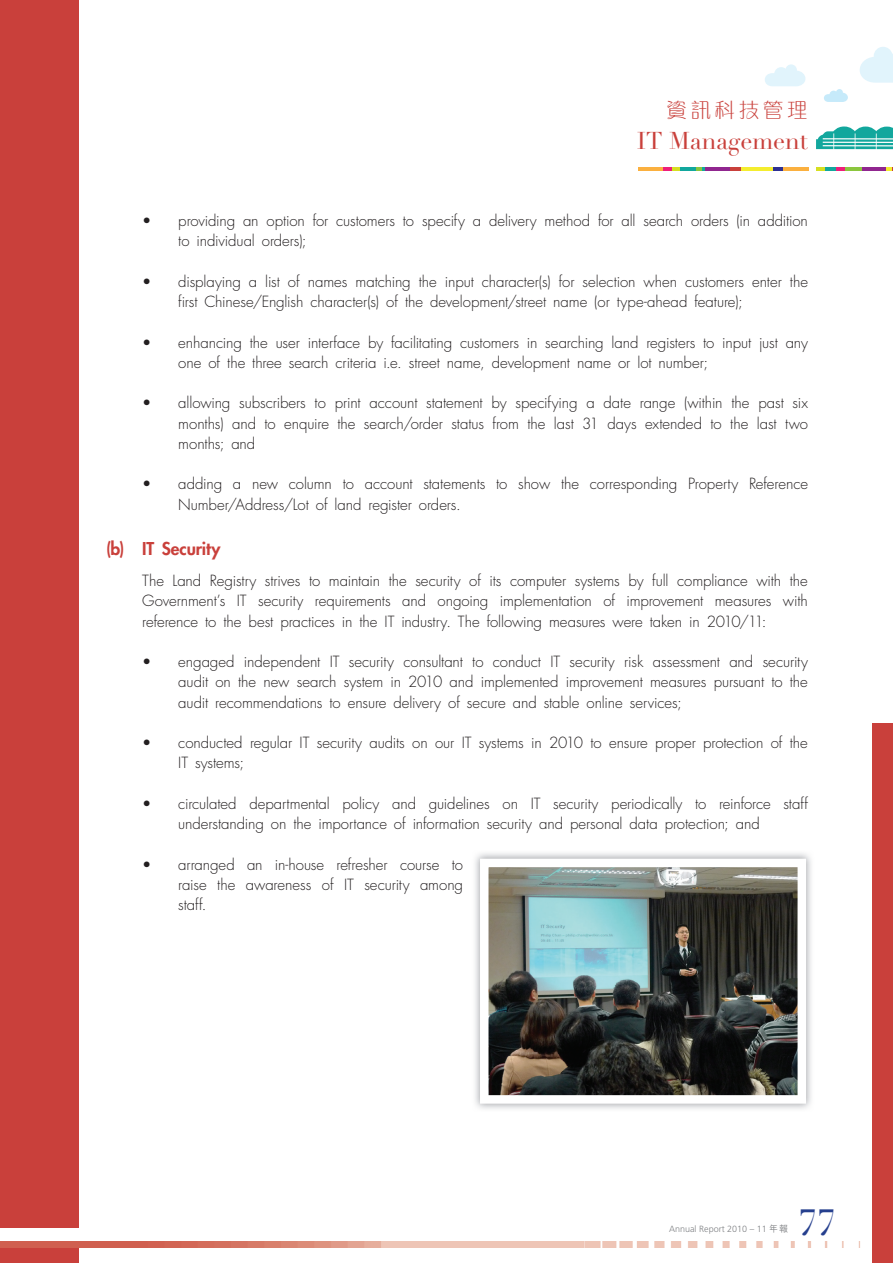
<style>
.page{position:relative;width:893px;height:1263px;background:#fff}
.page>*{position:absolute;margin:0;border:0;box-sizing:border-box;transform-origin:0 0}
.t1{font:36px "Didot LT Std";color:#253f8e}
.t2{font:24px "Didot LT Std";color:#c9403b}
.t3{font:21px "M Gentle HK Light E Ten B5 H";letter-spacing:.15em;color:#c9403b}
.t4{font:800 17.25px "Futura Std";letter-spacing:-.01em;color:#c9403b}
.t5{font:300 15px/20.2px "Futura Std";letter-spacing:-.005em;color:#231f20}
.t6{font:300 9px "Frutiger LT Std";color:#808285}
.s1{font-family:"M Hei HK Medium E Ten B5 H";font-weight:400}
</style>
<div class="page">
<svg style="left:765px;top:64px;width:40px;height:22px"></svg>
<svg style="left:824px;top:89px;width:24px;height:13px"></svg>
<div style="left:0;top:1245px;width:79px;height:18px;background:#c9403b"></div>
<img style="left:0;top:1242px;width:860px;height:6px">
<hr style="left:638px;top:167px;width:25px;height:3px;background:#fbb03f">
<hr style="left:671px;top:167px;width:26px;height:3px;background:#d6df21">
<hr style="left:680px;top:167px;width:26px;height:3px;background:#12a79d">
<hr style="left:705px;top:167px;width:26px;height:3px;background:#90268f">
<svg style="left:730px;top:167px;width:11px;height:3px"></svg>
<hr style="left:741px;top:167px;width:42px;height:3px;background:#f4ed2f">
<svg style="left:774px;top:167px;width:9px;height:3px"></svg>
<svg style="left:696px;top:167px;width:6px;height:3px"></svg>
<svg style="left:663px;top:167px;width:8px;height:3px"></svg>
<hr style="left:783px;top:167px;width:25px;height:3px;background:#fbb03f">
<hr style="left:816px;top:167px;width:26px;height:3px;background:#d6df21">
<hr style="left:825px;top:167px;width:26px;height:3px;background:#12a79d">
<hr style="left:861px;top:167px;width:26px;height:3px;background:#90268f">
<svg style="left:886px;top:167px;width:7px;height:3px"></svg>
<hr style="left:841px;top:167px;width:20px;height:3px;background:#8bc63e">
<svg style="left:837px;top:167px;width:8px;height:3px"></svg>
<div style="left:0;top:0;width:79px;height:1227px;background:#c9403b"></div>
<svg style="left:816px;top:126px;width:77px;height:24px"></svg>
<svg style="left:860px;top:47px;width:33px;height:36px"></svg>
<div style="left:872px;top:723px;width:21px;height:540px;background:#c9403b"></div>
<img style="left:475px;top:853px;width:336px;height:256px">
<img style="left:480px;top:859px;width:326px;height:245px">
<h3 class="t3" style="left:666px;top:102px;width:143px">資訊科技管理</h3>
<h2 class="t2" style="left:637px;top:131px;width:173px">IT Management</h2>
<p class="t5" style="left:178px;top:212px;width:631px;text-indent:-36px">• providing an option for customers to specify a delivery method for all search orders (in addition to individual orders);</p>
<p class="t5" style="left:178px;top:272px;width:631px;text-indent:-36px">• displaying a list of names matching the input character(s) for selection when customers enter the first Chinese/English character(s) of the development/street name (or type-ahead feature);</p>
<p class="t5" style="left:178px;top:333px;width:631px;text-indent:-36px">• enhancing the user interface by facilitating customers in searching land registers to input just any one of the three search criteria i.e. street name, development name or lot number;</p>
<p class="t5" style="left:178px;top:394px;width:631px;text-align:justify;text-indent:-36px">• allowing subscribers to print account statement by specifying a date range (within the past six months) and to enquire the search/order status from the last 31 days extended to the last two months; and</p>
<p class="t5" style="left:178px;top:475px;width:631px;text-indent:-36px">• adding a new column to account statements to show the corresponding Property Reference<br>Number/Address/Lot of land register orders.</p>
<p class="t4" style="left:106px;top:541px;width:116px">(b) IT Security</p>
<p class="t5" style="left:142px;top:572px;width:667px;text-align:justify">The Land Registry strives to maintain the security of its computer systems by full compliance with the Government’s IT security requirements and ongoing implementation of improvement measures with reference to the best practices in the IT industry. The following measures were taken in 2010/11:</p>
<p class="t5" style="left:178px;top:653px;width:631px;text-align:justify;text-indent:-36px">• engaged independent IT security consultant to conduct IT security risk assessment and security audit on the new search system in 2010 and implemented improvement measures pursuant to the audit recommendations to ensure delivery of secure and stable online services;</p>
<p class="t5" style="left:178px;top:734px;width:631px;text-indent:-36px">• conducted regular IT security audits on our IT systems in 2010 to ensure proper protection of the<br>IT systems;</p>
<p class="t5" style="left:178px;top:794px;width:631px;text-indent:-36px">• circulated departmental policy and guidelines on IT security periodically to reinforce staff understanding on the importance of information security and personal data protection; and</p>
<p class="t5" style="left:178px;top:855px;width:286px;text-align:justify;text-indent:-36px">• arranged an in-house refresher course to raise the awareness of IT security among staff.</p>
<p class="t6" style="left:669px;top:1225px;width:120px">Annual Report 2010 – 11 <span class="s1">年報</span></p>
<h1 class="t1" style="left:799px;top:1208px;width:39px">77</h1>
</div>
